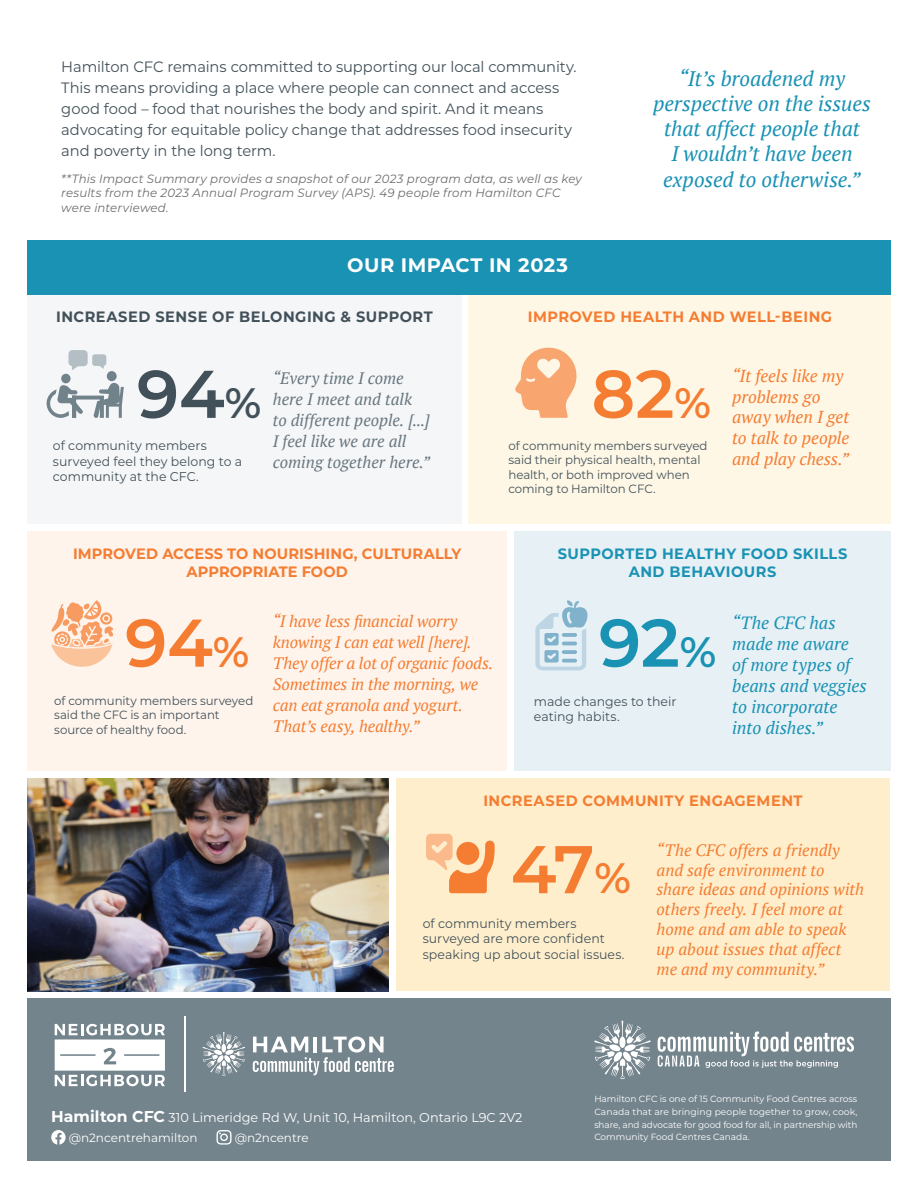
<style>
.page{position:relative;width:918px;height:1188px;background:#fff}
.page>*{position:absolute;margin:0;border:0;box-sizing:border-box;transform-origin:0 0}
.t1{font:600 67.35px "Montserrat";color:#f47d32}
.t2{font:600 67.35px "Montserrat";color:#425159}
.t3{font:600 67.35px "Montserrat";color:#1992b4}
.Quote_Medium{font:italic 21px/25.2px "PT Serif";letter-spacing:-.005em;color:#1992b4;text-align:center}
.t4{font:700 19.5px "Montserrat";letter-spacing:.025em;color:#fff}
.Quote_Medium-2{font:italic 17.7px/21px "PT Serif";letter-spacing:-.005em;color:#1992b4}
.Quote_Medium-3{font:italic 17.25px/20.7px "PT Serif";letter-spacing:-.005em;color:#f47d32}
.Quote_Medium-4{font:italic 16.5px/19.8px "PT Serif";letter-spacing:-.005em;color:#f47d32}
.t5{font:italic 16.5px/21px "PT Serif";color:#687780}
.Paragraph_Main{font:15px/21px "Montserrat";letter-spacing:-.005em;color:#425159}
.t6{font:700 15px "Montserrat";letter-spacing:.035em;color:#f47d32}
.t7{font:700 15px/18px "Montserrat";letter-spacing:.015em;color:#f47d32;text-align:center}
.t8{font:700 15px/18px "Montserrat";letter-spacing:.035em;color:#1992b4;text-align:center}
.t9{font:700 15px "Montserrat";letter-spacing:.035em;color:#425159}
.t10{font:12.9px "Montserrat";color:#fff}
.Paragraph_Small{font:12.75px/15.3px "Montserrat";color:#425159}
.Paragraph_Small-2{font:12px/14.4px "Montserrat";letter-spacing:-.005em;color:#425159}
.t11{font:italic 12px/14.4px "Montserrat";letter-spacing:.015em;color:#6c6d70}
.t12{font:12px "Montserrat";color:#fff}
.t13{font:9px/12.9px "Montserrat";letter-spacing:-.005em;color:#fff;text-align:justify}
.s1{font-size:42.45px}
.s2{font-weight:700;font-size:15.75px}
</style>
<div class="page">
<div style="left:27px;top:998px;width:864px;height:163px;background:#74848c"></div>
<svg style="left:51px;top:1130px;width:15px;height:15px"></svg>
<svg style="left:216px;top:1130px;width:16px;height:15px"></svg>
<div style="left:396px;top:778px;width:494px;height:213px;background:#feeecc"></div>
<svg style="left:594px;top:1021px;width:57px;height:58px"></svg>
<svg style="left:658px;top:1032px;width:196px;height:36px"></svg>
<img style="left:27px;top:778px;width:362px;height:213px">
<div style="left:27px;top:294px;width:435px;height:230px;background:#f5f6f8"></div>
<svg style="left:47px;top:350px;width:77px;height:68px"></svg>
<div style="left:469px;top:294px;width:422px;height:230px;background:#fef7e6"></div>
<svg style="left:515px;top:348px;width:62px;height:70px"></svg>
<div style="left:514px;top:531px;width:377px;height:240px;background:#e7f0f5"></div>
<div style="left:27px;top:531px;width:480px;height:240px;background:#fef4ec"></div>
<svg style="left:535px;top:600px;width:53px;height:70px"></svg>
<svg style="left:51px;top:600px;width:62px;height:67px"></svg>
<svg style="left:426px;top:834px;width:69px;height:59px"></svg>
<div style="left:27px;top:240px;width:864px;height:55px;background:#1992b4"></div>
<svg style="left:55px;top:1024px;width:110px;height:62px"></svg>
<hr style="left:185px;top:1017px;width:1px;height:75px;background:#fff">
<svg style="left:253px;top:1037px;width:141px;height:38px"></svg>
<svg style="left:203px;top:1032px;width:42px;height:44px"></svg>
<p class="Paragraph_Main" style="left:61px;top:55px;width:517px">Hamilton CFC remains committed to supporting our local community.<br>This means providing a place where people can connect and access good food – food that nourishes the body and spirit. And it means advocating for equitable policy change that addresses food insecurity and poverty in the long term.</p>
<p class="t11" style="left:61px;top:171px;width:522px">**This Impact Summary provides a snapshot of our 2023 program data, as well as key results from the 2023 Annual Program Survey (APS). 49 people from Hamilton CFC were interviewed.</p>
<p class="t4" style="left:347px;top:251px;width:222px">OUR IMPACT IN 2023</p>
<p class="Quote_Medium" style="left:653px;top:66px;width:219px">“It’s broadened my perspective on the issues that affect people that<br>I wouldn’t have been exposed to otherwise.”</p>
<p class="t9" style="left:56px;top:306px;width:378px">INCREASED SENSE OF BELONGING &amp; SUPPORT</p>
<p class="t6" style="left:528px;top:306px;width:306px">IMPROVED HEALTH AND WELL-BEING</p>
<p class="t2" style="left:137px;top:346px;width:126px">94<span class="s1">%</span></p>
<p class="Paragraph_Small" style="left:53px;top:438px;width:191px">of community members surveyed feel they belong to a community at the CFC.</p>
<p class="t5" style="left:273px;top:367px;width:159px">“Every time I come here I meet and talk to different people. [...]<br>I feel like we are all coming together here.”</p>
<p class="t1" style="left:591px;top:346px;width:121px">82<span class="s1">%</span></p>
<p class="Paragraph_Small-2" style="left:508px;top:438px;width:201px">of community members surveyed said their physical health, mental health, or both improved when coming to Hamilton CFC.</p>
<p class="Quote_Medium-3" style="left:732px;top:365px;width:119px">“It feels like my problems go away when I get to talk to people and play chess.”</p>
<p class="t7" style="left:73px;top:544px;width:390px">IMPROVED ACCESS TO NOURISHING, CULTURALLY<br>APPROPRIATE FOOD</p>
<p class="t1" style="left:125px;top:595px;width:126px">94<span class="s1">%</span></p>
<p class="Paragraph_Small-2" style="left:54px;top:693px;width:201px">of community members surveyed said the CFC is an important source of healthy food.</p>
<p class="Quote_Medium-4" style="left:273px;top:611px;width:222px;line-height:21px">“I have less financial worry knowing I can eat well [here].<br>They offer a lot of organic foods.<br>Sometimes in the morning, we can eat granola and yogurt.<br>That’s easy, healthy.”</p>
<p class="t8" style="left:558px;top:544px;width:291px">SUPPORTED HEALTHY FOOD SKILLS<br>AND BEHAVIOURS</p>
<p class="t3" style="left:599px;top:595px;width:119px">92<span class="s1">%</span></p>
<p class="Paragraph_Small" style="left:534px;top:693px;width:144px">made changes to their eating habits.</p>
<p class="Quote_Medium-2" style="left:732px;top:613px;width:136px">“The CFC has made me aware of more types of beans and veggies to incorporate into dishes.”</p>
<p class="t6" style="left:483px;top:790px;width:321px">INCREASED COMMUNITY ENGAGEMENT</p>
<p class="t1" style="left:511px;top:822px;width:122px">47<span class="s1">%</span></p>
<p class="Paragraph_Small" style="left:423px;top:915px;width:203px">of community members surveyed are more confident speaking up about social issues.</p>
<p class="Quote_Medium-4" style="left:657px;top:840px;width:209px">“The CFC offers a friendly and safe environment to share ideas and opinions with others freely. I feel more at home and am able to speak up about issues that affect me and my community.”</p>
<p class="t10" style="left:51px;top:1108px;width:473px"><span class="s2">Hamilton CFC</span> 310 Limeridge Rd W, Unit 10, Hamilton, Ontario L9C 2V2</p>
<p class="t12" style="left:69px;top:1129px;width:130px">@n2ncentrehamilton</p>
<p class="t12" style="left:235px;top:1129px;width:76px">@n2ncentre</p>
<p class="t13" style="left:594px;top:1092px;width:265px">Hamilton CFC is one of 15 Community Food Centres across Canada that are bringing people together to grow, cook, share, and advocate for good food for all, in partnership with Community Food Centres Canada.</p>
</div>
